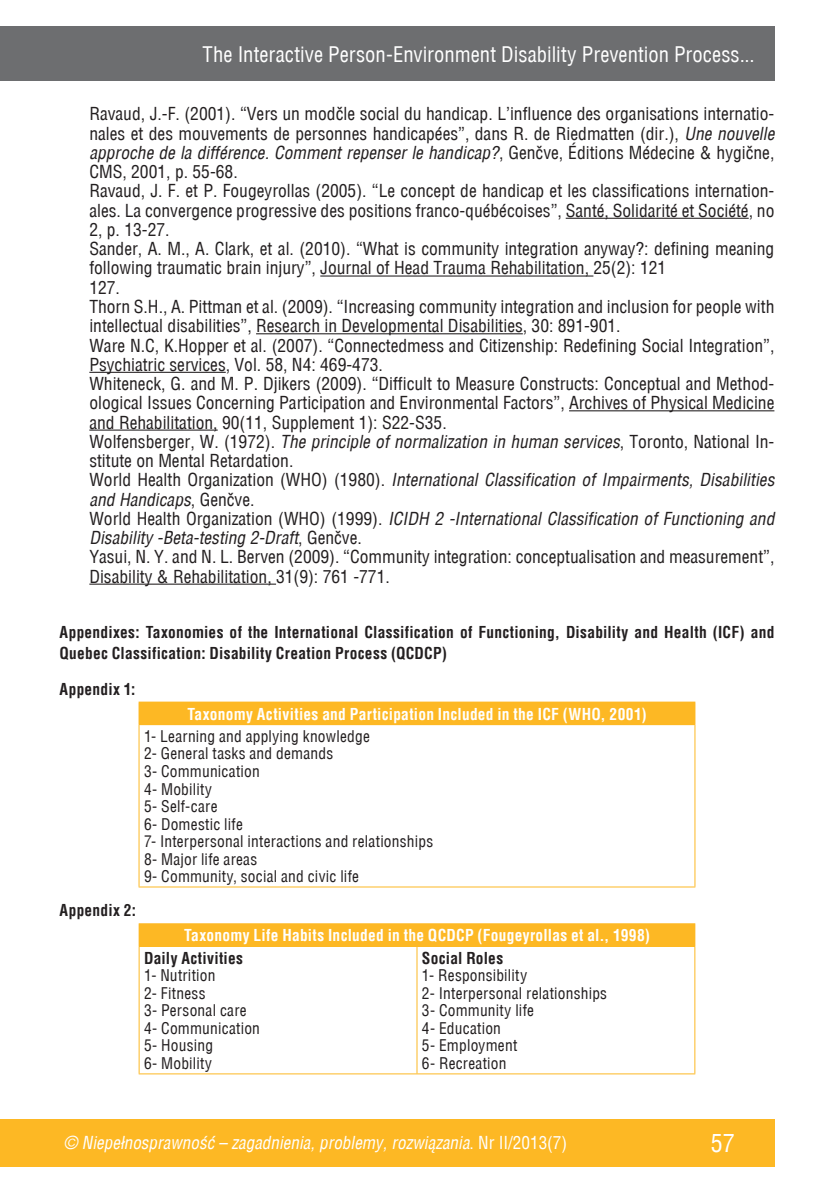
<style>
.page{position:relative;width:834px;height:1191px;background:#fff}
.page>*{position:absolute;margin:0;border:0;box-sizing:border-box;transform-origin:0 0}
.t1{font:24.5px "Switzerland Condensed";color:#fff}
.t2{font:21px "Switzerland Condensed";color:#fff}
.t3{font:17.5px/19.2px "Switzerland Condensed";color:#231f20}
.t4{font:italic 17.5px "Switzerland Condensed";color:#fff}
.t5{font:15.75px/17.5px "Switzerland Condensed";letter-spacing:.015em;color:#231f20}
.t6{font:700 15.75px/21px "Switzerland Condensed";letter-spacing:.015em;color:#231f20}
.t7{font:700 15.75px "Switzerland Condensed";letter-spacing:.015em;color:#fff}
.s1{font-style:italic}
.s2{font-style:normal}
</style>
<div class="page">
<div style="left:0;top:1119px;width:774px;height:47px;background:#fdb824"></div>
<div style="left:0;top:26px;width:774px;height:55px;background:#6d6e70"></div>
<hr style="left:565px;top:218px;width:183px;height:1px;background:#231f20">
<hr style="left:320px;top:275px;width:273px;height:1px;background:#231f20">
<hr style="left:256px;top:333px;width:266px;height:1px;background:#231f20">
<hr style="left:89px;top:372px;width:137px;height:1px;background:#231f20">
<hr style="left:569px;top:410px;width:205px;height:1px;background:#231f20">
<hr style="left:89px;top:429px;width:129px;height:1px;background:#231f20">
<hr style="left:89px;top:583px;width:187px;height:1px;background:#231f20">
<div style="left:139px;top:702px;width:555px;height:22px;background:#fdb824"></div>
<hr style="left:139px;top:725px;width:1px;height:161px;background:#fdb824">
<hr style="left:694px;top:725px;width:1px;height:161px;background:#fdb824">
<hr style="left:139px;top:886px;width:556px;height:1px;background:#fdb824">
<hr style="left:139px;top:701px;width:556px;height:1px;background:#fdb824">
<svg style="left:694px;top:702px;width:1px;height:22px"></svg>
<hr style="left:139px;top:724px;width:556px;height:1px;background:#fdb824">
<div style="left:139px;top:923px;width:555px;height:23px;background:#fdb824"></div>
<hr style="left:417px;top:923px;width:278px;height:1px;background:#fdb824">
<svg style="left:694px;top:924px;width:1px;height:22px"></svg>
<hr style="left:139px;top:946px;width:278px;height:1px;background:#fdb824">
<hr style="left:139px;top:946px;width:1px;height:127px;background:#fdb824">
<hr style="left:417px;top:946px;width:278px;height:1px;background:#fdb824">
<hr style="left:416px;top:946px;width:1px;height:127px;background:#fdb824">
<hr style="left:694px;top:946px;width:1px;height:127px;background:#fdb824">
<hr style="left:139px;top:1073px;width:556px;height:1px;background:#fdb824">
<p class="t2" style="left:202px;top:42px;width:553px">The Interactive Person-Environment Disability Prevention Process...</p>
<p class="t3" style="left:89px;top:104px;width:686px">Ravaud, J.-F. (2001). “Vers un modèle social du handicap. L’influence des organisations internatio&shy;nales et des mouvements de personnes handicapées”, dans R. de Riedmatten (dir.), <span class="s1">Une nouvelle approche de la différence. Comment repenser le handicap?</span>, Genève, Éditions Médecine &amp; hygiène, CMS, 2001, p. 55-68.<br>Ravaud, J. F. et P. Fougeyrollas (2005). “Le concept de handicap et les classifications internation&shy;ales. La convergence progressive des positions franco-québécoises”, Santé, Solidarité et Société, no 2, p. 13-27.<br>Sander, A. M., A. Clark, et al. (2010). “What is community integration anyway?: defining meaning following traumatic brain injury”, Journal of Head Trauma Rehabilitation, 25(2): 121<br>127.<br>Thorn S.H., A. Pittman et al. (2009). “Increasing community integration and inclusion for people with intellectual disabilities”, Research in Developmental Disabilities, 30: 891-901.<br>Ware N.C, K.Hopper et al. (2007). “Connectedmess and Citizenship: Redefining Social Integration”, Psychiatric services, Vol. 58, N4: 469-473.<br>Whiteneck, G. and M. P. Djikers (2009). “Difficult to Measure Constructs: Conceptual and Method&shy;ological Issues Concerning Participation and Environmental Factors”, Archives of Physical Medicine and Rehabilitation, 90(11, Supplement 1): S22-S35.<br>Wolfensberger, W. (1972). <span class="s1">The principle of normalization in human services</span>, Toronto, National In&shy;stitute on Mental Retardation.<br>World Health Organization (WHO) (1980). <span class="s1">International Classification of Impairments, Disabilities and Handicaps</span>, Genève.<br>World Health Organization (WHO) (1999). <span class="s1">ICIDH 2 -International Classification of Functioning and Disability -Beta-testing 2-Draft</span>, Genève.<br>Yasui, N. Y. and N. L. Berven (2009). “Community integration: conceptualisation and measurement”, Disability &amp; Rehabilitation, 31(9): 761 -771.</p>
<p class="t6" style="left:60px;top:621px;width:716px">Appendixes: Taxonomies of the International Classification of Functioning, Disability and Health (ICF) and<br>Quebec Classification: Disability Creation Process (QCDCP)</p>
<p class="t6" style="left:60px;top:678px;width:77px">Appendix 1:</p>
<p class="t7" style="left:187px;top:704px;width:460px">Taxonomy Activities and Participation Included in the ICF (WHO, 2001)</p>
<p class="t5" style="left:144px;top:727px;width:290px">1- Learning and applying knowledge<br>2- General tasks and demands<br>3- Communication<br>4- Mobility<br>5- Self-care<br>6- Domestic life<br>7- Interpersonal interactions and relationships<br>8- Major life areas<br>9- Community, social and civic life</p>
<p class="t6" style="left:60px;top:900px;width:78px">Appendix 2:</p>
<p class="t7" style="left:184px;top:926px;width:467px">Taxonomy Life Habits Included in the QCDCP (Fougeyrollas et al., 1998)</p>
<p class="t6" style="left:144px;top:947px;width:100px">Daily Activities</p>
<p class="t5" style="left:144px;top:967px;width:117px">1- Nutrition<br>2- Fitness<br>3- Personal care<br>4- Communication<br>5- Housing<br>6- Mobility</p>
<p class="t6" style="left:422px;top:947px;width:83px">Social Roles</p>
<p class="t5" style="left:422px;top:967px;width:187px">1- Responsibility<br>2- Interpersonal relationships<br>3- Community life<br>4- Education<br>5- Employment<br>6- Recreation</p>
<p class="t4" style="left:64px;top:1132px;width:505px">© Niepełnosprawność – zagadnienia, problemy, rozwiązania<span class="s2">. Nr II/2013(7)</span></p>
<h1 class="t1" style="left:710px;top:1129px;width:26px">57</h1>
</div>
